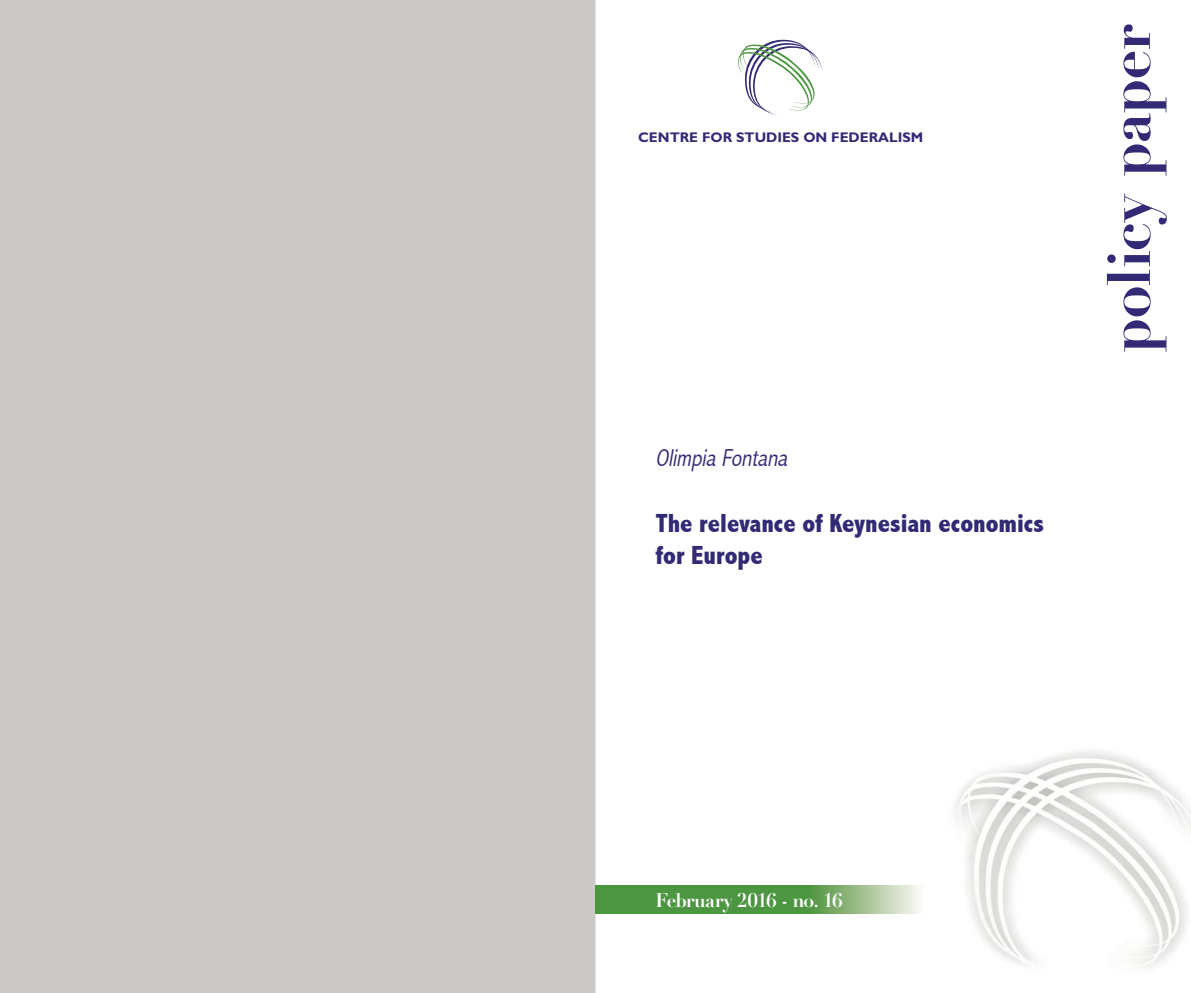
<style>
.page{position:relative;width:1191px;height:993px;background:#fff}
.page>*{position:absolute;margin:0;border:0;box-sizing:border-box;transform-origin:0 0}
.t1{font:700 59.5px "Didot";letter-spacing:-.02em;color:#322a74}
.t2{font:800 condensed 26.25px "Abadi";color:#322a74}
.t3{font:italic 300 condensed 24.5px "Abadi";color:#322a74}
.t4{font:700 19.25px "Didot";letter-spacing:-.045em;color:#fff}
.t5{font:700 14px "Gill Sans";color:#322a74}
</style>
<div class="page">
<div style="left:1px;top:1px;width:593px;height:990px;background:#cbc8c8"></div>
<svg style="left:595px;top:884px;width:325px;height:29px;background:#6fa863"></svg>
<img style="left:954px;top:751px;width:237px;height:217px">
<svg style="left:738px;top:40px;width:84px;height:75px"></svg>
<p class="t5" style="left:638px;top:129px;width:287px">CENTRE FOR STUDIES ON FEDERALISM</p>
<p class="t3" style="left:655px;top:443px;width:138px">Olimpia Fontana</p>
<p class="t2" style="left:655px;top:508px;width:390px">The relevance of Keynesian economics</p>
<p class="t2" style="left:655px;top:539px;width:109px">for Europe</p>
<p class="t1" style="left:1092px;top:353px;width:330px;rotate:-90deg">policy paper</p>
<p class="t4" style="left:655px;top:888px;width:189px">February 2016 - no. 16</p>
</div>
